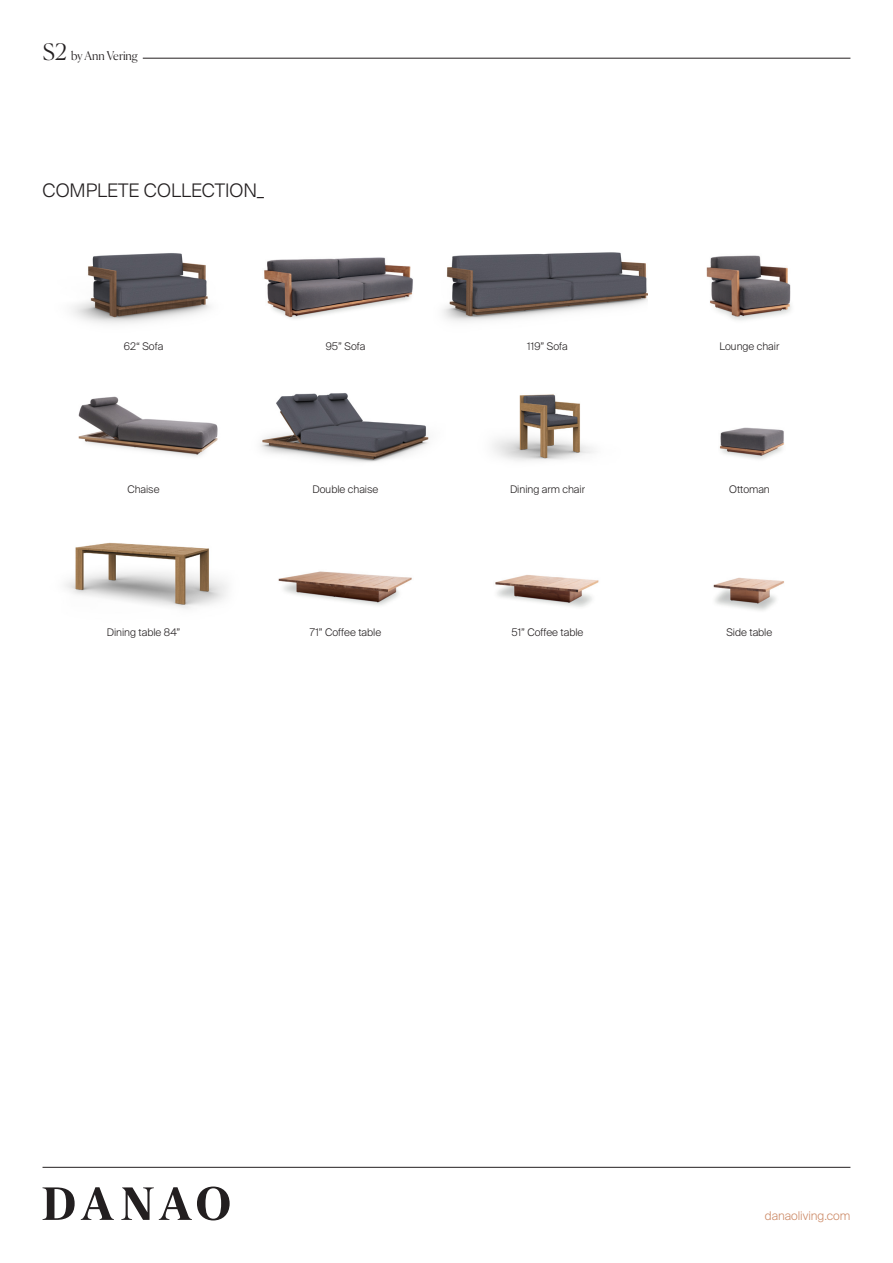
<style>
.page{position:relative;width:893px;height:1263px;background:#fff}
.page>*{position:absolute;margin:0;border:0;box-sizing:border-box;transform-origin:0 0}
.t1{font:300 18.6px "Suisse Intl";color:#231f20}
.t2{font:300 12px "Suisse Intl";color:#cc8a67}
.t3{font:300 12px "Canela";color:#231f20}
.t4{font:300 10.5px "Suisse Intl";color:#231f20}
.s1{font-size:22.5px}
</style>
<div class="page">
<svg style="left:43px;top:1187px;width:32px;height:33px"></svg>
<svg style="left:81px;top:1187px;width:33px;height:33px"></svg>
<svg style="left:121px;top:1186px;width:109px;height:34px"></svg>
<hr style="left:43px;top:1167px;width:807px;height:1px;background:#231f20">
<hr style="left:143px;top:58px;width:707px;height:1px;background:#231f20">
<img style="left:78px;top:393px;width:706px;height:69px">
<img style="left:65px;top:542px;width:719px;height:69px">
<img style="left:72px;top:253px;width:341px;height:71px">
<img style="left:443px;top:252px;width:205px;height:70px">
<img style="left:706px;top:255px;width:85px;height:66px">
<p class="t3" style="left:43px;top:46px;width:97px"><span class="s1">S2</span> by Ann Vering</p>
<h1 class="t1" style="left:43px;top:180px;width:223px">COMPLETE COLLECTION_</h1>
<p class="t4" style="left:124px;top:341px;width:41px">62“ Sofa</p>
<p class="t4" style="left:326px;top:341px;width:41px">95” Sofa</p>
<p class="t4" style="left:527px;top:341px;width:42px">119” Sofa</p>
<p class="t4" style="left:720px;top:341px;width:61px">Lounge chair</p>
<p class="t4" style="left:127px;top:483px;width:34px">Chaise</p>
<p class="t4" style="left:312px;top:483px;width:67px">Double chaise</p>
<p class="t4" style="left:510px;top:483px;width:76px">Dining arm chair</p>
<p class="t4" style="left:729px;top:483px;width:42px">Ottoman</p>
<p class="t4" style="left:107px;top:626px;width:75px">Dining table 84”</p>
<p class="t4" style="left:726px;top:626px;width:47px">Side table</p>
<p class="t4" style="left:310px;top:626px;width:73px">71” Coffee table</p>
<p class="t4" style="left:511px;top:626px;width:73px">51” Coffee table</p>
<p class="t2" style="left:765px;top:1209px;width:87px">danaoliving.com</p>
</div>
